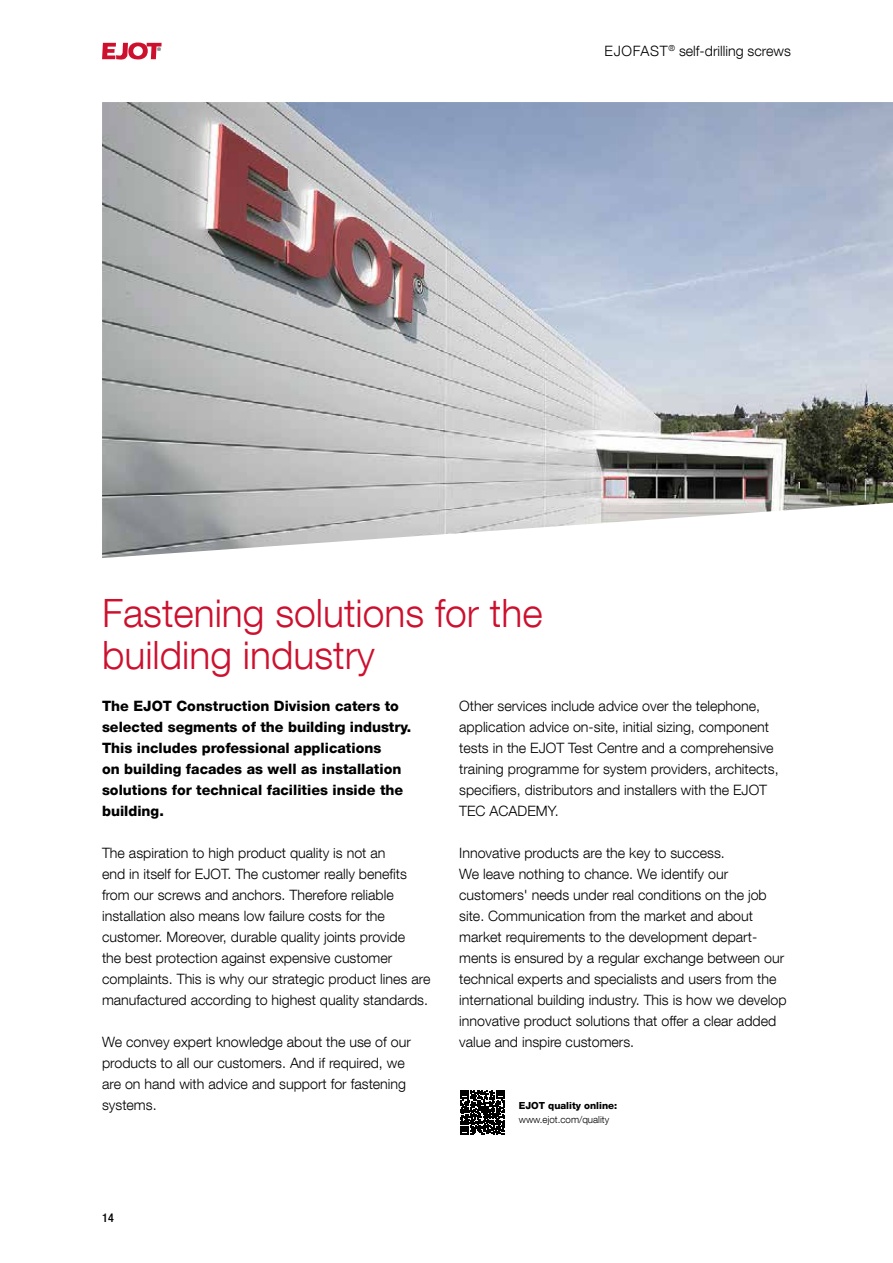
<style>
.page{position:relative;width:893px;height:1263px;background:#fff}
.page>*{position:absolute;margin:0;border:0;box-sizing:border-box;transform-origin:0 0}
.t1{font:300 39px/42px "Helvetica Neue LT Com";color:#cd102e}
.t2{font:300 14.25px/21px "Helvetica Neue LT Com";color:#000}
.t3{font:800 14.25px/21px "Helvetica Neue LT Com";color:#000}
.t4{font:500 condensed 12px "Helvetica Neue LT Com";color:#000}
.t5{font:300 9.75px "Helvetica Neue LT Com";color:#000}
.t6{font:800 9.75px "Helvetica Neue LT Com";color:#000}
</style>
<div class="page">
<svg style="left:102px;top:42px;width:60px;height:18px"></svg>
<svg style="left:460px;top:1090px;width:44px;height:44px"></svg>
<img style="left:102px;top:102px;width:791px;height:456px">
<p class="t2" style="left:605px;top:40px;width:188px">EJOFAST<sup>®</sup> self-drilling screws</p>
<p class="t2" style="left:708px;top:40px;width:84px">The Fastener.</p>
<h1 class="t1" style="left:102px;top:591px;width:442px">Fastening solutions for the building industry</h1>
<p class="t3" style="left:102px;top:695px;width:311px">The EJOT Construction Division caters to selected segments of the building industry.<br>This includes professional applications<br>on building facades as well as installation solutions for technical facilities inside the building.</p>
<p class="t2" style="left:102px;top:842px;width:330px">The aspiration to high product quality is not an<br>end in itself for EJOT. The customer really benefits from our screws and anchors. Therefore reliable installation also means low failure costs for the customer. Moreover, durable quality joints provide<br>the best protection against expensive customer complaints. This is why our strategic product lines are manufactured according to highest quality standards.</p>
<p class="t2" style="left:102px;top:1031px;width:310px">We convey expert knowledge about the use of our products to all our customers. And if required, we are on hand with advice and support for fastening systems.</p>
<p class="t2" style="left:459px;top:695px;width:321px">Other services include advice over the telephone, application advice on-site, initial sizing, component tests in the EJOT Test Centre and a comprehensive training programme for system providers, architects, specifiers, distributors and installers with the EJOT TEC ACADEMY.</p>
<p class="t2" style="left:459px;top:842px;width:329px">Innovative products are the key to success.<br>We leave nothing to chance. We identify our customers' needs under real conditions on the job site. Communication from the market and about market requirements to the development depart&shy;ments is ensured by a regular exchange between our technical experts and specialists and users from the international building industry. This is how we develop innovative product solutions that offer a clear added value and inspire customers.</p>
<p class="t6" style="left:519px;top:1100px;width:100px">EJOT quality online:</p>
<p class="t5" style="left:519px;top:1113px;width:92px">www.ejot.com/quality</p>
<p class="t4" style="left:102px;top:1211px;width:13px">14</p>
</div>
